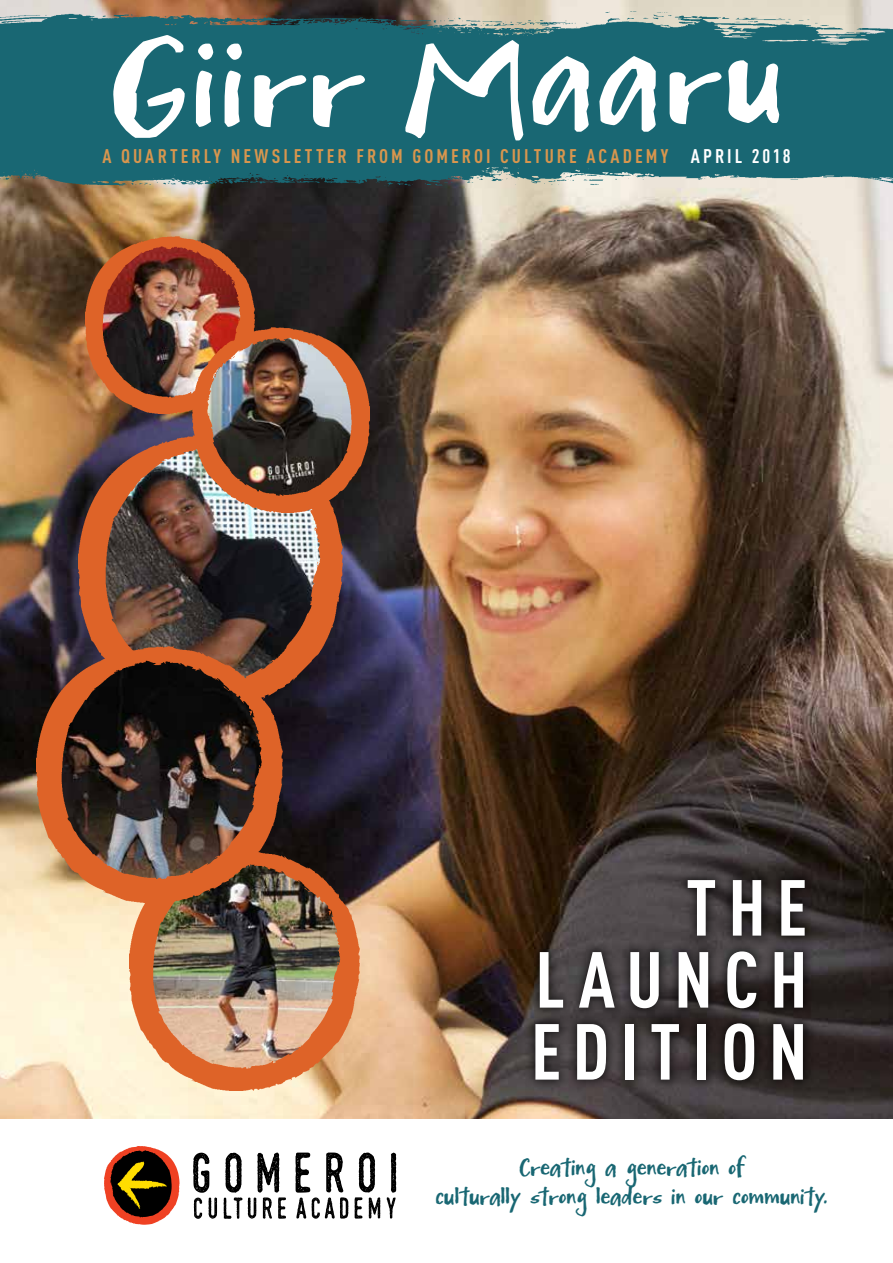
<style>
.page{position:relative;width:893px;height:1263px;background:#fff}
.page>*{position:absolute;margin:0;border:0;box-sizing:border-box;transform-origin:0 0}
.t1{font:132px "Mightyto Save";letter-spacing:.015em;color:#fff;scale:1.2 1}
.t2{font:700 condensed 78px/72px "DIN Pro";letter-spacing:.145em;color:#fff;text-align:justify}
.t3{font:24px/28.5px "Mightyto Save";letter-spacing:-.03em;color:#196773;text-align:center}
.t4{font:700 condensed 19.5px "DIN Pro";letter-spacing:.155em;color:#d8964e}
.s1{font-size:142.5px}
.s2{color:#fff}
</style>
<div class="page">
<img style="left:0;top:0;width:893px;height:1118px">
<img style="left:0;top:11px;width:893px;height:177px">
<img style="left:85px;top:236px;width:170px;height:177px">
<img style="left:130px;top:850px;width:229px;height:240px">
<img style="left:78px;top:434px;width:265px;height:276px">
<img style="left:37px;top:646px;width:245px;height:257px">
<img style="left:192px;top:327px;width:178px;height:186px">
<div style="left:524px;top:868px;width:292px;height:223px;background:#000;opacity:.72"></div>
<svg style="left:104px;top:1146px;width:76px;height:79px"></svg>
<svg style="left:193px;top:1152px;width:24px;height:67px"></svg>
<svg style="left:224px;top:1153px;width:18px;height:66px"></svg>
<svg style="left:248px;top:1152px;width:38px;height:67px"></svg>
<svg style="left:296px;top:1152px;width:52px;height:66px"></svg>
<svg style="left:355px;top:1152px;width:25px;height:66px"></svg>
<svg style="left:387px;top:1152px;width:9px;height:66px"></svg>
<h1 class="t1" style="left:109px;top:10px;width:565px">Giirr <span class="s1">M</span>aaru</h1>
<p class="t4" style="left:102px;top:144px;width:690px">A QUARTERLY NEWSLETTER FROM GOMEROI CULTURE ACADEMY <span class="s2">APRIL 2018</span></p>
<h2 class="t2" style="left:531px;top:871px;width:278px;text-indent:155px">THE LAUNCH EDITION</h2>
<p class="t3" style="left:435px;top:1157px;width:394px">Creating a generation of<br>culturally strong leaders in our community.</p>
</div>
